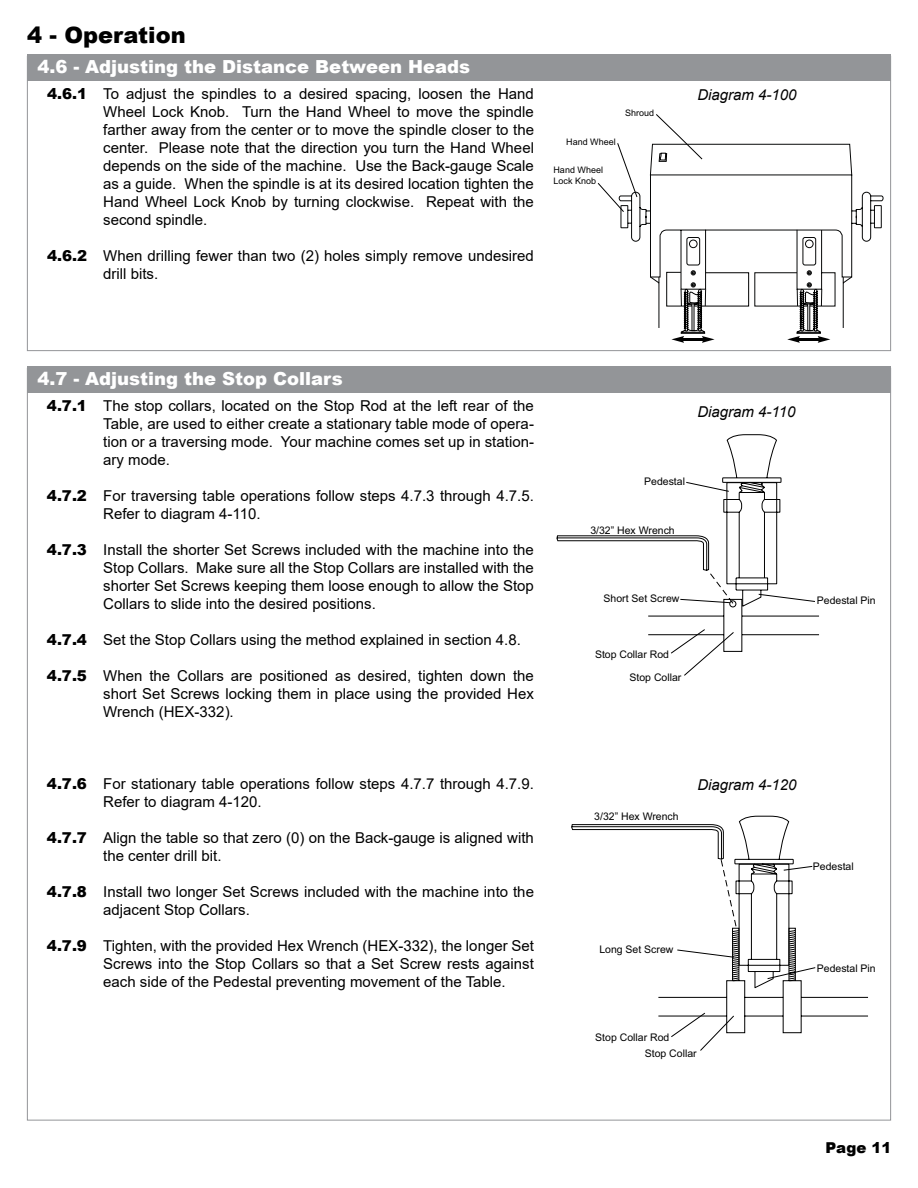
<style>
.page{position:relative;width:918px;height:1188px;background:#fff}
.page>*{position:absolute;margin:0;border:0;box-sizing:border-box;transform-origin:0 0}
.t1{font:900 22.5px "Arial";color:#000}
.t2{font:900 18px "Arial";color:#fff}
.t3{font:15px/18px "Arial";color:#000;text-align:justify}
.t4{font:900 15px "Arial";color:#000}
.t5{font:italic 15px "Arial";color:#000}
.t6{font:10.5px/22.6px "Arial";color:#000}
.t7{font:9px/10.8px "Arial";color:#000}
</style>
<div class="page">
<div style="left:27px;top:54px;width:864px;height:27px;background:#939598"></div>
<div style="left:27px;top:366px;width:864px;height:27px;background:#939598"></div>
<svg style="left:557px;top:435px;width:262px;height:241px"></svg>
<svg style="left:572px;top:816px;width:296px;height:235px"></svg>
<svg style="left:598px;top:114px;width:285px;height:229px"></svg>
<h1 class="t1" style="left:27px;top:19px;width:160px">4 - Operation</h1>
<p class="t2" style="left:37px;top:54px;width:434px">4.6 - Adjusting the Distance Between Heads</p>
<p class="t4" style="left:47px;top:83px;width:42px">4.6.1</p>
<p class="t4" style="left:47px;top:245px;width:42px">4.6.2</p>
<p class="t3" style="left:103px;top:85px;width:432px">To adjust the spindles to a desired spacing, loosen the Hand Wheel Lock Knob. Turn the Hand Wheel to move the spindle farther away from the center or to move the spindle closer to the center. Please note that the direction you turn the Hand Wheel depends on the side of the machine. Use the Back-gauge Scale as a guide. When the spindle is at its desired location tighten the Hand Wheel Lock Knob by turning clockwise. Repeat with the second spindle.</p>
<p class="t3" style="left:103px;top:247px;width:432px">When drilling fewer than two (2) holes simply remove undesired drill bits.</p>
<p class="t7" style="left:566px;top:137px;width:51px">Hand Wheel</p>
<p class="t7" style="left:554px;top:165px;width:51px">Hand Wheel<br>Lock Knob</p>
<p class="t7" style="left:625px;top:108px;width:31px">Shroud</p>
<p class="t5" style="left:697px;top:85px;width:101px">Diagram 4-100</p>
<p class="t2" style="left:37px;top:366px;width:307px">4.7 - Adjusting the Stop Collars</p>
<p class="t4" style="left:47px;top:395px;width:42px">4.7.1</p>
<p class="t3" style="left:103px;top:397px;width:432px">The stop collars, located on the Stop Rod at the left rear of the Table, are used to either create a stationary table mode of opera&shy;tion or a traversing mode. Your machine comes set up in station&shy;ary mode.</p>
<p class="t3" style="left:103px;top:487px;width:432px">For traversing table operations follow steps 4.7.3 through 4.7.5.<br>Refer to diagram 4-110.</p>
<p class="t3" style="left:103px;top:541px;width:432px">Install the shorter Set Screws included with the machine into the Stop Collars. Make sure all the Stop Collars are installed with the shorter Set Screws keeping them loose enough to allow the Stop Collars to slide into the desired positions.</p>
<p class="t3" style="left:103px;top:631px;width:419px">Set the Stop Collars using the method explained in section 4.8.</p>
<p class="t3" style="left:103px;top:667px;width:432px">When the Collars are positioned as desired, tighten down the short Set Screws locking them in place using the provided Hex Wrench (HEX-332).</p>
<p class="t4" style="left:47px;top:485px;width:42px">4.7.2</p>
<p class="t4" style="left:47px;top:539px;width:42px">4.7.3</p>
<p class="t4" style="left:47px;top:629px;width:42px">4.7.4</p>
<p class="t4" style="left:47px;top:665px;width:42px">4.7.5</p>
<p class="t4" style="left:47px;top:773px;width:42px">4.7.6</p>
<p class="t4" style="left:47px;top:827px;width:42px">4.7.7</p>
<p class="t4" style="left:47px;top:881px;width:42px">4.7.8</p>
<p class="t4" style="left:47px;top:935px;width:42px">4.7.9</p>
<p class="t3" style="left:103px;top:775px;width:432px">For stationary table operations follow steps 4.7.7 through 4.7.9.<br>Refer to diagram 4-120.</p>
<p class="t3" style="left:103px;top:829px;width:432px">Align the table so that zero (0) on the Back-gauge is aligned with the center drill bit.</p>
<p class="t3" style="left:103px;top:883px;width:432px">Install two longer Set Screws included with the machine into the adjacent Stop Collars.</p>
<p class="t3" style="left:103px;top:937px;width:432px">Tighten, with the provided Hex Wrench (HEX-332), the longer Set Screws into the Stop Collars so that a Set Screw rests against each side of the Pedestal preventing movement of the Table.</p>
<p class="t5" style="left:697px;top:402px;width:100px">Diagram 4-110</p>
<p class="t6" style="left:644px;top:471px;width:42px">Pedestal</p>
<p class="t6" style="left:590px;top:520px;width:86px">3/32” Hex Wrench</p>
<p class="t6" style="left:604px;top:588px;width:77px">Short Set Screw</p>
<p class="t6" style="left:630px;top:644px;width:53px;text-indent:-34px">Stop Collar Rod<br>Stop Collar</p>
<p class="t6" style="left:817px;top:590px;width:60px">Pedestal Pin</p>
<p class="t6" style="left:594px;top:806px;width:86px">3/32” Hex Wrench</p>
<p class="t5" style="left:697px;top:775px;width:101px">Diagram 4-120</p>
<p class="t6" style="left:813px;top:856px;width:42px">Pedestal</p>
<p class="t6" style="left:599px;top:939px;width:76px">Long Set Screw</p>
<p class="t6" style="left:645px;top:1031px;width:53px;line-height:15.1px;text-indent:-49px">Stop Collar Rod<br>Stop Collar</p>
<p class="t6" style="left:817px;top:958px;width:60px">Pedestal Pin</p>
<p class="t4" style="left:826px;top:1137px;width:67px">Page 11</p>
</div>
